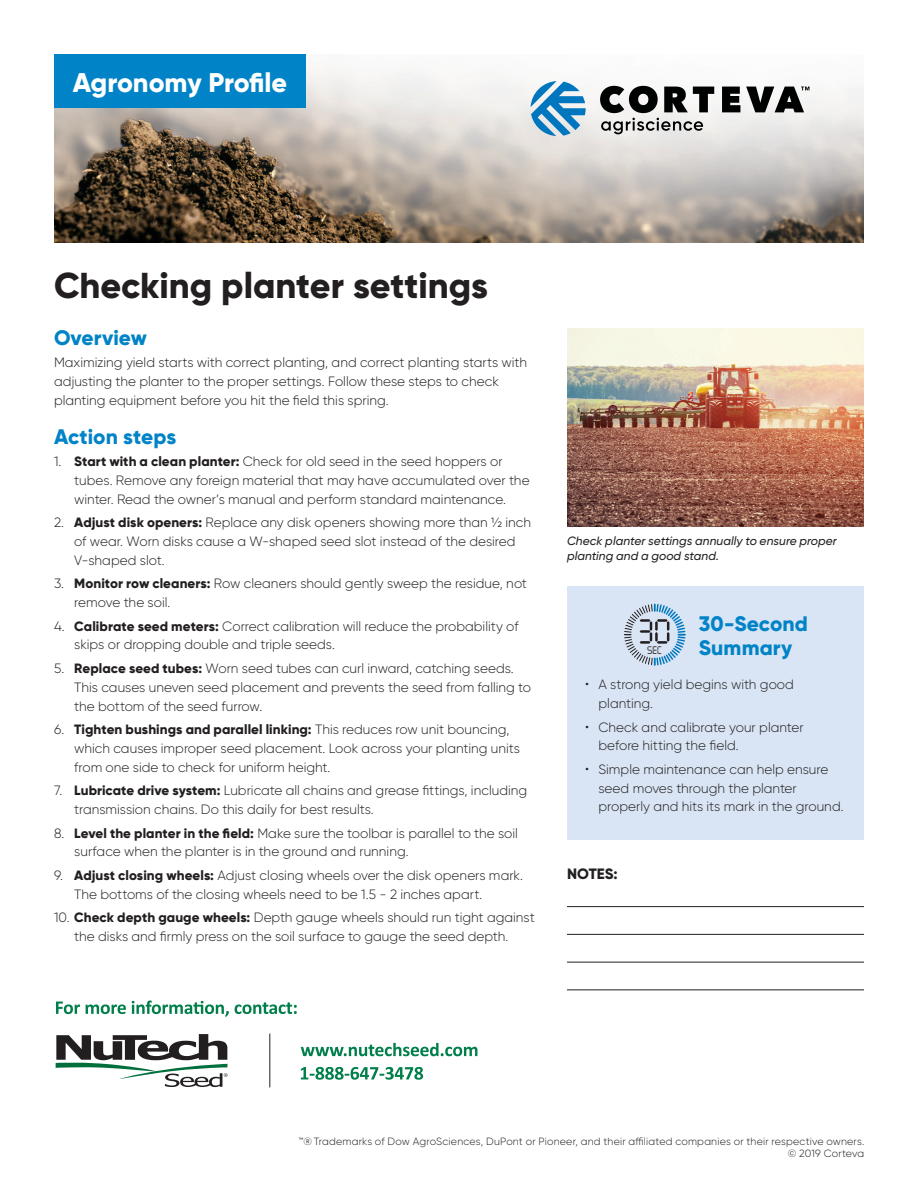
<style>
.page{position:relative;width:918px;height:1188px;background:#fff}
.page>*{position:absolute;margin:0;border:0;box-sizing:border-box;transform-origin:0 0}
.t1{font:800 36px "Gilroy";color:#231f20}
.t2{font:800 27px "Gilroy";letter-spacing:-.01em;color:#fff}
.t3{font:800 21px/24px "Gilroy";letter-spacing:.005em;color:#0183c7}
.t4{font:800 15px "Gilroy";color:#231f20}
.t5{font:300 13.5px/18.8px "Gilroy";color:#231f20}
.t6{font:italic 500 12px/15px "Gilroy";letter-spacing:.005em;color:#231f20}
.t7{font:300 10.5px/12px "Gilroy";letter-spacing:.02em;color:#231f20;text-align:right}
.t8{font:9.6px "Digital ICG";color:#231f20}
.s1{font-weight:800}
.s2{font-size:14.25px}
</style>
<div class="page">
<hr style="left:567px;top:906px;width:297px;height:1px;background:#231f20">
<hr style="left:567px;top:934px;width:297px;height:1px;background:#231f20">
<hr style="left:567px;top:962px;width:297px;height:1px;background:#231f20">
<hr style="left:567px;top:989px;width:297px;height:1px;background:#231f20">
<div style="left:567px;top:586px;width:297px;height:253px;background:#d9e5f4"></div>
<svg style="left:624px;top:604px;width:62px;height:62px"></svg>
<img style="left:567px;top:328px;width:297px;height:198px">
<svg style="left:301px;top:1043px;width:176px;height:13px"></svg>
<svg style="left:301px;top:1067px;width:122px;height:13px"></svg>
<svg style="left:56px;top:1001px;width:241px;height:16px"></svg>
<hr style="left:269px;top:1034px;width:1px;height:53px;background:#231f20">
<svg style="left:56px;top:1034px;width:171px;height:53px"></svg>
<img style="left:54px;top:67px;width:810px;height:176px">
<div style="left:54px;top:54px;width:252px;height:54px;background:#0183c7"></div>
<svg style="left:531px;top:81px;width:55px;height:55px"></svg>
<svg style="left:722px;top:87px;width:18px;height:25px"></svg>
<svg style="left:746px;top:87px;width:63px;height:25px"></svg>
<svg style="left:600px;top:86px;width:114px;height:48px"></svg>
<h2 class="t2" style="left:73px;top:65px;width:216px">Agronomy Profile</h2>
<h1 class="t1" style="left:54px;top:263px;width:436px">Checking planter settings</h1>
<h3 class="t3" style="left:54px;top:326px;width:94px">Overview</h3>
<p class="t5" style="left:54px;top:353px;width:474px">Maximizing yield starts with correct planting, and correct planting starts with adjusting the planter to the proper settings. Follow these steps to check planting equipment before you hit the field this spring.</p>
<h3 class="t3" style="left:54px;top:425px;width:124px">Action steps</h3>
<p class="t5" style="left:74px;top:452px;width:457px;text-indent:-20px">1. <span class="s1">Start with a clean planter:</span> Check for old seed in the seed hoppers or tubes. Remove any foreign material that may have accumulated over the winter. Read the owner’s manual and perform standard maintenance.</p>
<p class="t5" style="left:74px;top:513px;width:458px;text-indent:-20px">2. <span class="s1">Adjust disk openers:</span> Replace any disk openers showing more than ½ inch of wear. Worn disks cause a W-shaped seed slot instead of the desired<br>V-shaped slot.</p>
<p class="t5" style="left:74px;top:574px;width:454px;text-indent:-20px">3. <span class="s1">Monitor row cleaners:</span> Row cleaners should gently sweep the residue, not remove the soil.</p>
<p class="t5" style="left:74px;top:616px;width:446px;text-indent:-20px">4. <span class="s1">Calibrate seed meters:</span> Correct calibration will reduce the probability of skips or dropping double and triple seeds.</p>
<p class="t5" style="left:74px;top:659px;width:458px;text-indent:-20px">5. <span class="s1">Replace seed tubes:</span> Worn seed tubes can curl inward, catching seeds.<br>This causes uneven seed placement and prevents the seed from falling to the bottom of the seed furrow.</p>
<p class="t5" style="left:74px;top:720px;width:447px;text-indent:-20px">6. <span class="s1">Tighten bushings and parallel linking:</span> This reduces row unit bouncing, which causes improper seed placement. Look across your planting units from one side to check for uniform height.</p>
<p class="t5" style="left:74px;top:781px;width:455px;text-indent:-20px">7. <span class="s1">Lubricate drive system:</span> Lubricate all chains and grease fittings, including transmission chains. Do this daily for best results.</p>
<p class="t5" style="left:74px;top:823px;width:445px;text-indent:-20px">8. <span class="s1">Level the planter in the field:</span> Make sure the toolbar is parallel to the soil surface when the planter is in the ground and running.</p>
<p class="t5" style="left:74px;top:866px;width:450px;text-indent:-20px">9. <span class="s1">Adjust closing wheels:</span> Adjust closing wheels over the disk openers mark.<br>The bottoms of the closing wheels need to be 1.5 - 2 inches apart.</p>
<p class="t5" style="left:54px;top:908px;width:482px;text-align:center">10. <span class="s1">Check depth gauge wheels:</span> Depth gauge wheels should run tight against the disks and firmly press on the soil surface to gauge the seed depth.</p>
<p class="t6" style="left:567px;top:534px;width:271px">Check planter settings annually to ensure proper planting and a good stand.</p>
<p class="t8" style="left:647px;top:644px;width:17px">SEC</p>
<h3 class="t3" style="left:699px;top:612px;width:111px">30-Second<br>Summary</h3>
<p class="t5" style="left:598px;top:675px;width:197px;text-indent:-14px"><span class="s2">•</span> A strong yield begins with good planting.</p>
<p class="t5" style="left:598px;top:717px;width:207px;text-indent:-14px"><span class="s2">•</span> Check and calibrate your planter before hitting the field.</p>
<p class="t5" style="left:598px;top:760px;width:247px;text-indent:-14px"><span class="s2">•</span> Simple maintenance can help ensure seed moves through the planter properly and hits its mark in the ground.</p>
<p class="t4" style="left:567px;top:865px;width:52px">NOTES:</p>
<p class="t7" style="left:298px;top:1135px;width:567px">™® Trademarks of Dow AgroSciences, DuPont or Pioneer, and their affiliated companies or their respective owners. © 2019 Corteva</p>
</div>
